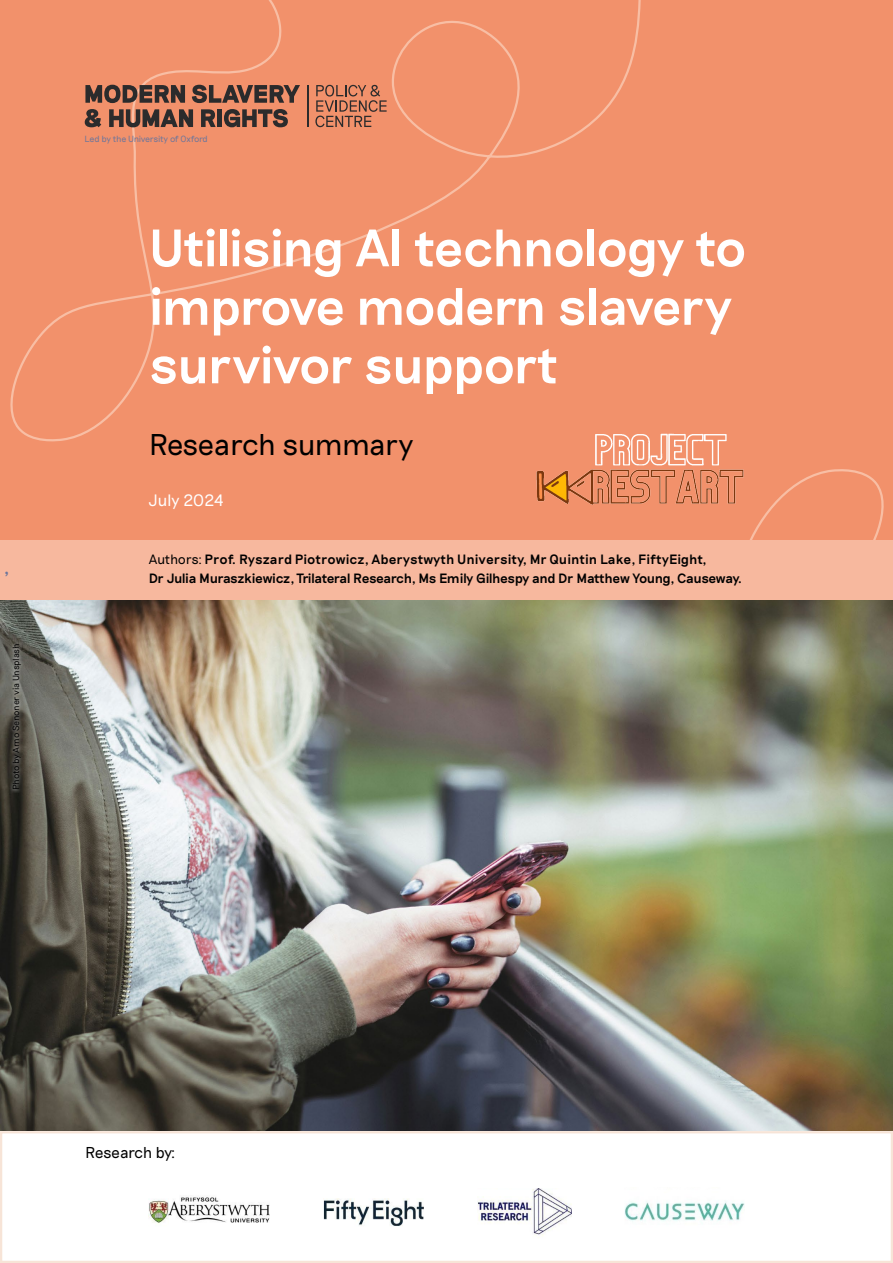
<style>
.page{position:relative;width:893px;height:1263px;background:#fff}
.page>*{position:absolute;margin:0;border:0;box-sizing:border-box;transform-origin:0 0}
.t1{font:500 52.5px/58.5px "Riposte";letter-spacing:-.04em;color:#fff}
.t2{font:300 30px "Riposte";letter-spacing:-.045em;color:#000}
.t3{font:500 18px "Riposte";color:#6d769b}
.t4{font:300 16.5px "Riposte";letter-spacing:-.03em;color:#fff}
.t5{font:300 15.75px "Riposte";letter-spacing:-.035em;color:#000}
.t6{font:500 13.5px/18.8px "Riposte";letter-spacing:-.015em;color:#000}
.t7{font:300 9px "Riposte";letter-spacing:-.035em;color:#000}
.t8{font:300 8.85px "Riposte";letter-spacing:-.035em;color:#6d769b}
.s1{font-weight:300}
</style>
<div class="page">
<div style="left:0;top:0;width:893px;height:540px;background:#f2916b"></div>
<svg style="left:85px;top:85px;width:100px;height:18px;background:#6d4d41"></svg>
<svg style="left:192px;top:85px;width:108px;height:18px;background:#805646"></svg>
<svg style="left:85px;top:109px;width:16px;height:18px"></svg>
<svg style="left:109px;top:109px;width:84px;height:18px;background:#735144"></svg>
<svg style="left:201px;top:109px;width:15px;height:18px"></svg>
<div style="left:217px;top:109px;width:5px;height:18px;background:#2b2b2c"></div>
<svg style="left:224px;top:109px;width:64px;height:18px"></svg>
<svg style="left:315px;top:85px;width:72px;height:42px;background:#c1785b"></svg>
<hr style="left:307px;top:85px;width:2px;height:42px;background:#2b2b2c">
<img style="left:0;top:600px;width:893px;height:531px">
<div style="left:0;top:1131px;width:893px;height:132px;border:2px solid #f7e4d7"></div>
<div style="left:0;top:540px;width:893px;height:60px;background:#f7b89e"></div>
<div style="left:10px;top:641px;width:15px;height:152px;background:#fff;opacity:.75"></div>
<img style="left:149px;top:1197px;width:121px;height:27px">
<img style="left:323px;top:1198px;width:101px;height:28px">
<img style="left:625px;top:1201px;width:119px;height:20px">
<img style="left:477px;top:1188px;width:94px;height:50px">
<img style="left:533px;top:434px;width:211px;height:71px">
<h3 class="t3" style="left:4px;top:557px;width:7px">,</h3>
<p class="t7" style="left:11px;top:790px;width:148px;rotate:-90deg">Photo by Arno Senoner via Unsplash</p>
<p class="t8" style="left:85px;top:133px;width:125px">Led by the University of Oxford</p>
<h1 class="t1" style="left:149px;top:221px;width:599px">Utilising AI technology to improve modern slavery survivor support</h1>
<h2 class="t2" style="left:149px;top:428px;width:266px">Research summary</h2>
<p class="t4" style="left:149px;top:491px;width:77px">July 2024</p>
<p class="t6" style="left:149px;top:550px;width:595px"><span class="s1">Authors:</span> Prof. Ryszard Piotrowicz, Aberystwyth University, Mr Quintin Lake, FiftyEight,<br>Dr Julia Muraszkiewicz, Trilateral Research, Ms Emily Gilhespy and Dr Matthew Young, Causeway.</p>
<p class="t5" style="left:85px;top:1143px;width:92px">Research by:</p>
</div>
